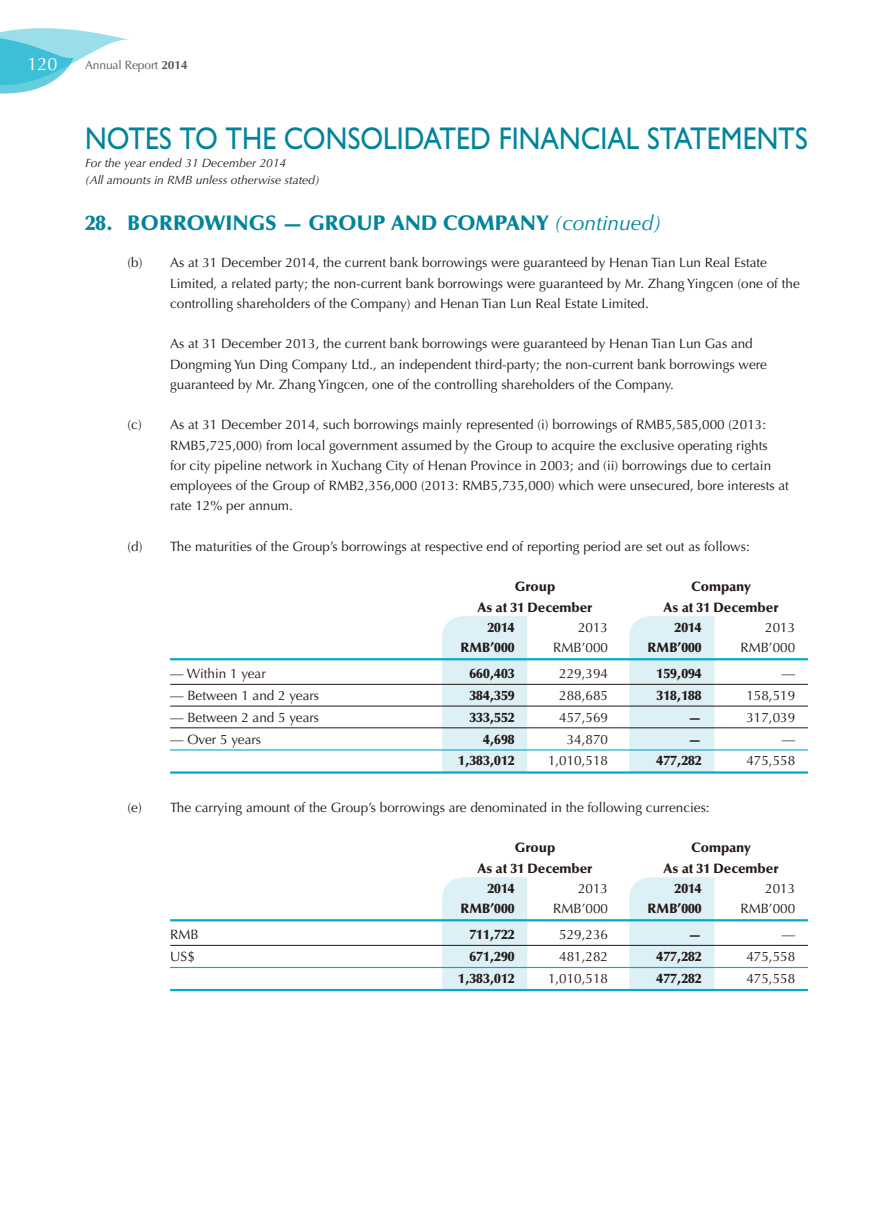
<style>
.page{position:relative;width:893px;height:1212px;background:#fff}
.page>*{position:absolute;margin:0;border:0;box-sizing:border-box;transform-origin:0 0}
.t1{font:31.5px "Gill Sans Std";color:#00849b;scale:.88 1}
.t2{font:900 21px "Optima LT Std";color:#00849b}
.t3{font:italic 21px "Optima LT Std";color:#00849b}
.t4{font:18px "Optima LT Std";color:#fff}
.t5{font:13.5px/20.2px "Optima LT Std";color:#231916}
.t6{font:900 13.5px "Optima LT Std";color:#231916}
.t7{font:italic 12px/16.5px "Optima LT Std";color:#231916}
.t8{font:12px "Optima LT Std";letter-spacing:-.01em;color:#595857}
.s1{font-weight:700}
</style>
<div class="page">
<svg style="left:0;top:28px;width:129px;height:66px"></svg>
<div style="left:442px;top:616px;width:85px;height:155px;background:#dcf0f6"></div>
<div style="left:629px;top:616px;width:85px;height:155px;background:#dcf0f6"></div>
<div style="left:442px;top:877px;width:85px;height:112px;background:#dcf0f6"></div>
<div style="left:629px;top:877px;width:85px;height:112px;background:#dcf0f6"></div>
<hr style="left:170px;top:658px;width:638px;height:2px;background:#00accb">
<hr style="left:170px;top:684px;width:638px;height:1px;background:#231916">
<hr style="left:170px;top:706px;width:638px;height:1px;background:#231916">
<hr style="left:170px;top:727px;width:638px;height:1px;background:#231916">
<hr style="left:170px;top:749px;width:638px;height:1px;background:#00accb">
<hr style="left:170px;top:771px;width:638px;height:3px;background:#00accb">
<hr style="left:170px;top:919px;width:638px;height:2px;background:#00accb">
<hr style="left:170px;top:945px;width:638px;height:1px;background:#231916">
<hr style="left:170px;top:967px;width:638px;height:1px;background:#00accb">
<hr style="left:170px;top:989px;width:638px;height:2px;background:#00accb">
<h3 class="t4" style="left:28px;top:53px;width:32px">120</h3>
<p class="t8" style="left:85px;top:58px;width:104px">Annual Report <span class="s1">2014</span></p>
<h1 class="t1" style="left:85px;top:120px;width:44px">NOTES</h1>
<h1 class="t1" style="left:179px;top:120px;width:73px">TO THE</h1>
<h1 class="t1" style="left:284px;top:120px;width:147px">CONSOLIDATED</h1>
<h1 class="t1" style="left:499px;top:120px;width:188px">FI NANCIAL STATEME</h1>
<h1 class="t1" style="left:757px;top:120px;width:42px">NTS</h1>
<p class="t7" style="left:85px;top:155px;width:236px">For the year ended 31 December 2014<br>(All amounts in RMB unless otherwise stated)</p>
<h2 class="t2" style="left:85px;top:211px;width:72px">28. Borrowings</h2>
<h2 class="t2" style="left:282px;top:211px;width:59px">— Group</h2>
<h2 class="t2" style="left:391px;top:211px;width:17px">and</h2>
<h2 class="t2" style="left:443px;top:211px;width:31px">Company</h2>
<h2 class="t3" style="left:554px;top:211px;width:109px">(continued)</h2>
<p class="t5" style="left:170px;top:253px;width:631px;text-indent:-43px">(b) As at 31 December 2014, the current bank borrowings were guaranteed by Henan Tian Lun Real Estate<br>Limited, a related party; the non-current bank borrowings were guaranteed by Mr. Zhang Yingcen (one of the controlling shareholders of the Company) and Henan Tian Lun Real Estate Limited.</p>
<p class="t5" style="left:170px;top:334px;width:598px">As at 31 December 2013, the current bank borrowings were guaranteed by Henan Tian Lun Gas and<br>Dongming Yun Ding Company Ltd., an independent third-party; the non-current bank borrowings were guaranteed by Mr. Zhang Yingcen, one of the controlling shareholders of the Company.</p>
<p class="t5" style="left:170px;top:415px;width:620px;text-indent:-43px">(c) As at 31 December 2014, such borrowings mainly represented (i) borrowings of RMB5,585,000 (2013:<br>RMB5,725,000) from local government assumed by the Group to acquire the exclusive operating rights<br>for city pipeline network in Xuchang City of Henan Province in 2003; and (ii) borrowings due to certain employees of the Group of RMB2,356,000 (2013: RMB5,735,000) which were unsecured, bore interests at rate 12% per annum.</p>
<p class="t5" style="left:128px;top:536px;width:624px">(d) The maturities of the Group’s borrowings at respective end of reporting period are set out as follows:</p>
<p class="t6" style="left:515px;top:579px;width:42px">Group</p>
<p class="t6" style="left:691px;top:579px;width:61px">Company</p>
<p class="t6" style="left:478px;top:599px;width:116px">As at 31 December</p>
<p class="t6" style="left:664px;top:599px;width:116px">As at 31 December</p>
<p class="t6" style="left:487px;top:619px;width:28px">2014</p>
<p class="t5" style="left:578px;top:617px;width:32px">2013</p>
<p class="t6" style="left:675px;top:619px;width:28px">2014</p>
<p class="t5" style="left:765px;top:617px;width:32px">2013</p>
<p class="t6" style="left:460px;top:640px;width:55px">RMB’000</p>
<p class="t5" style="left:553px;top:638px;width:56px">RMB’000</p>
<p class="t6" style="left:648px;top:640px;width:55px">RMB’000</p>
<p class="t5" style="left:740px;top:638px;width:56px">RMB’000</p>
<p class="t5" style="left:170px;top:664px;width:97px">— Within 1 year</p>
<p class="t6" style="left:470px;top:666px;width:46px">660,403</p>
<p class="t5" style="left:559px;top:664px;width:50px">229,394</p>
<p class="t6" style="left:657px;top:666px;width:46px">159,094</p>
<p class="t5" style="left:782px;top:664px;width:15px">—</p>
<p class="t5" style="left:170px;top:686px;width:151px">— Between 1 and 2 years</p>
<p class="t6" style="left:470px;top:688px;width:46px">384,359</p>
<p class="t5" style="left:559px;top:686px;width:50px">288,685</p>
<p class="t6" style="left:657px;top:688px;width:46px">318,188</p>
<p class="t5" style="left:746px;top:686px;width:50px">158,519</p>
<p class="t5" style="left:170px;top:707px;width:151px">— Between 2 and 5 years</p>
<p class="t6" style="left:470px;top:709px;width:46px">333,552</p>
<p class="t5" style="left:559px;top:707px;width:50px">457,569</p>
<p class="t6" style="left:688px;top:709px;width:15px">—</p>
<p class="t5" style="left:746px;top:707px;width:50px">317,039</p>
<p class="t5" style="left:170px;top:729px;width:93px">— Over 5 years</p>
<p class="t6" style="left:483px;top:731px;width:33px">4,698</p>
<p class="t5" style="left:567px;top:729px;width:43px">34,870</p>
<p class="t6" style="left:688px;top:731px;width:15px">—</p>
<p class="t5" style="left:782px;top:729px;width:15px">—</p>
<p class="t6" style="left:458px;top:753px;width:58px">1,383,012</p>
<p class="t5" style="left:548px;top:751px;width:62px">1,010,518</p>
<p class="t6" style="left:657px;top:753px;width:46px">477,282</p>
<p class="t5" style="left:746px;top:751px;width:50px">475,558</p>
<p class="t5" style="left:128px;top:797px;width:584px">(e) The carrying amount of the Group’s borrowings are denominated in the following currencies:</p>
<p class="t6" style="left:515px;top:840px;width:42px">Group</p>
<p class="t6" style="left:691px;top:840px;width:61px">Company</p>
<p class="t6" style="left:478px;top:860px;width:116px">As at 31 December</p>
<p class="t6" style="left:664px;top:860px;width:116px">As at 31 December</p>
<p class="t6" style="left:487px;top:880px;width:28px">2014</p>
<p class="t5" style="left:578px;top:878px;width:32px">2013</p>
<p class="t6" style="left:675px;top:880px;width:28px">2014</p>
<p class="t5" style="left:765px;top:878px;width:32px">2013</p>
<p class="t6" style="left:460px;top:901px;width:55px">RMB’000</p>
<p class="t5" style="left:553px;top:899px;width:56px">RMB’000</p>
<p class="t6" style="left:648px;top:901px;width:55px">RMB’000</p>
<p class="t5" style="left:740px;top:899px;width:56px">RMB’000</p>
<p class="t5" style="left:170px;top:925px;width:30px">RMB</p>
<p class="t6" style="left:470px;top:927px;width:46px">711,722</p>
<p class="t5" style="left:559px;top:925px;width:50px">529,236</p>
<p class="t6" style="left:688px;top:927px;width:15px">—</p>
<p class="t5" style="left:782px;top:925px;width:15px">—</p>
<p class="t5" style="left:170px;top:947px;width:26px">US$</p>
<p class="t6" style="left:470px;top:949px;width:46px">671,290</p>
<p class="t5" style="left:559px;top:947px;width:50px">481,282</p>
<p class="t6" style="left:657px;top:949px;width:46px">477,282</p>
<p class="t5" style="left:746px;top:947px;width:50px">475,558</p>
<p class="t6" style="left:458px;top:970px;width:58px">1,383,012</p>
<p class="t5" style="left:548px;top:968px;width:62px">1,010,518</p>
<p class="t6" style="left:657px;top:970px;width:46px">477,282</p>
<p class="t5" style="left:746px;top:968px;width:50px">475,558</p>
</div>
